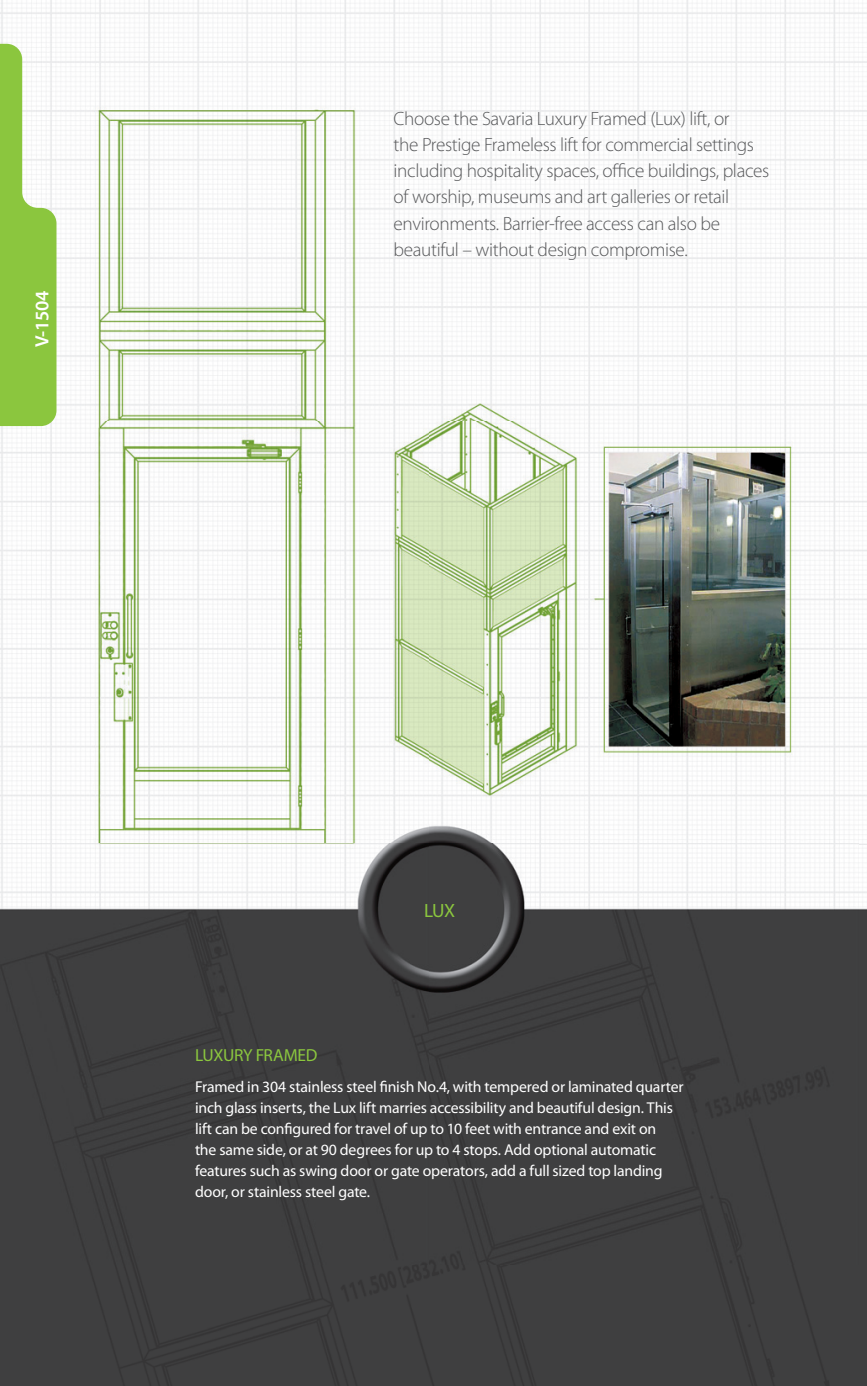
<style>
.page{position:relative;width:867px;height:1386px;background:#fff}
.page>*{position:absolute;margin:0;border:0;box-sizing:border-box;transform-origin:0 0}
.t1{font:300 19.25px/26.2px "Myriad Pro";letter-spacing:-.02em;color:#57585a}
.t2{font:600 19.25px "Myriad Pro";color:#fff}
.t3{font:900 19.25px "Myriad Pro";color:#8bc63e}
.t4{font:900 17.5px "Myriad Pro";letter-spacing:-.02em;color:#8bc63e}
.t5{font:15.75px/21px "Myriad Pro";letter-spacing:-.01em;color:#fff}
</style>
<div class="page">
<img style="left:0;top:0;width:866px;height:1386px">
<svg style="left:0;top:44px;width:56px;height:382px"></svg>
<p class="t2" style="left:30px;top:347px;width:58px;rotate:-90deg">V-1504</p>
<p class="t1" style="left:393px;top:105px;width:377px">Choose the Savaria Luxury Framed (Lux) lift, or<br>the Prestige Frameless lift for commercial settings including hospitality spaces, o˜ce buildings, places of worship, museums and art galleries or retail environments. Barrier-free access can also be beautiful – without design compromise.</p>
<p class="t3" style="left:424px;top:899px;width:32px">LUX</p>
<p class="t4" style="left:195px;top:1044px;width:124px">LUXURY FRAMED</p>
<p class="t5" style="left:195px;top:1076px;width:490px">Framed in 304 stainless steel ÿnish No.4, with tempered or laminated quarter inch glass inserts, the Lux lift marries accessibility and beautiful design. This lift can be conÿgured for travel of up to 10 feet with entrance and exit on<br>the same side, or at 90 degrees for up to 4 stops. Add optional automatic features such as swing door or gate operators, add a full sized top landing door, or stainless steel gate.</p>
</div>
